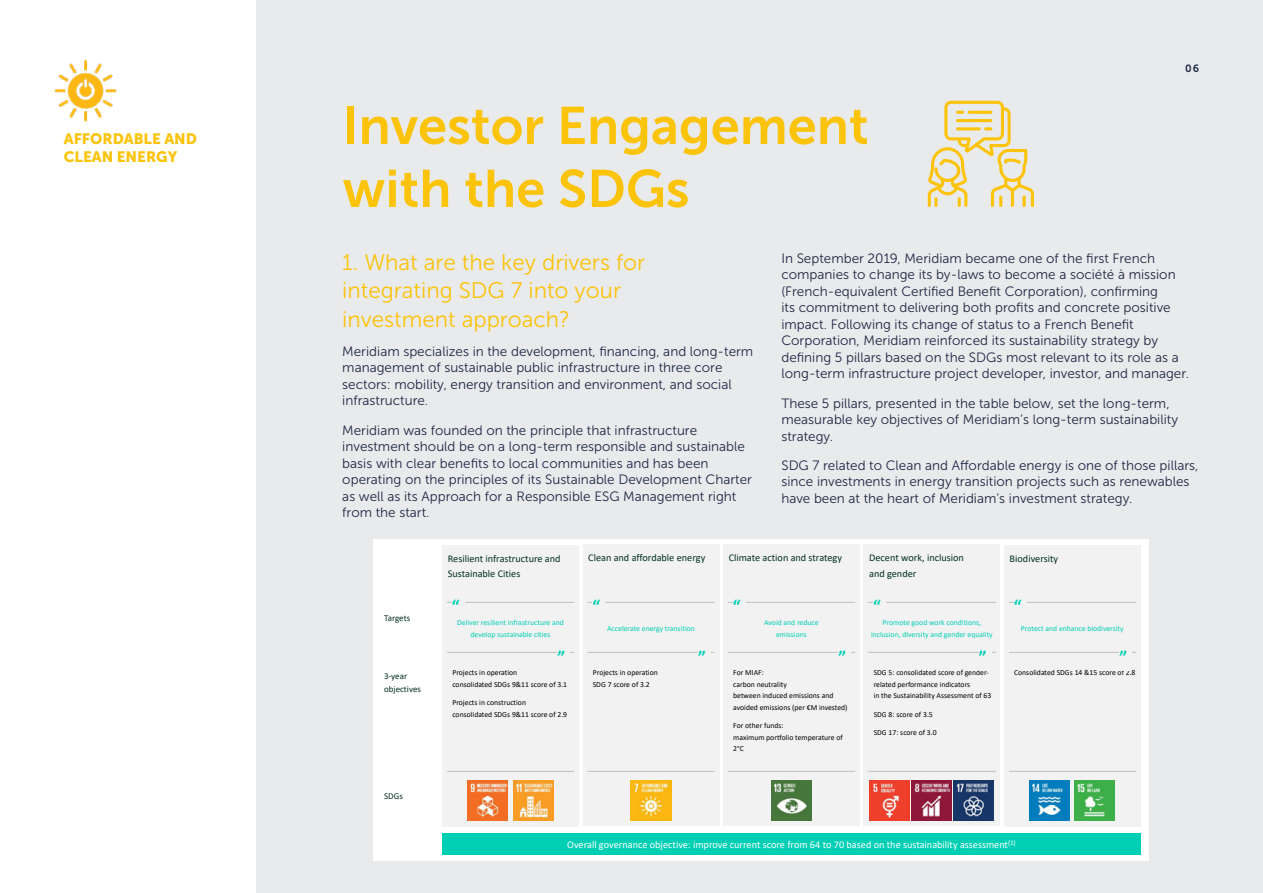
<style>
.page{position:relative;width:1263px;height:893px;background:#fff}
.page>*{position:absolute;margin:0;border:0;box-sizing:border-box;transform-origin:0 0}
.t1{font:52.5px/63px "Museo Sans 700";color:#fbc30a}
.t2{font:22.5px/28.5px "Museo Sans 300";color:#fbc30a}
.t3{font:700 18px "Calibri";color:#00cfb3}
.t4{font:15px/18px "Museo Sans 900";color:#fbc30a}
.t5{font:13.5px/16.5px "Museo Sans 300";color:#1f2945}
.t6{font:10.5px "Museo Sans 700";color:#1f2945}
.t7{font:10.2px/15.5px "Calibri";color:#052f26}
.t8{font:10.2px "Calibri";color:#fff}
.t9{font:9px/12.1px "Calibri";color:#052f26}
.t10{font:7.65px/11.6px "Calibri";color:#000}
.t11{font:7.65px/11.6px "Calibri";color:#00cfb3;text-align:center}
</style>
<div class="page">
<div style="left:257px;top:0;width:1006px;height:893px;background:#e9eaec"></div>
<svg style="left:928px;top:101px;width:106px;height:106px"></svg>
<img style="left:54px;top:59px;width:63px;height:63px">
<div style="left:373px;top:539px;width:775px;height:322px;background:#fff"></div>
<div style="left:442px;top:545px;width:137px;height:282px;background:#f2f2f2"></div>
<div style="left:583px;top:544px;width:136px;height:282px;background:#f2f2f2"></div>
<div style="left:723px;top:544px;width:137px;height:282px;background:#f2f2f2"></div>
<div style="left:864px;top:544px;width:136px;height:282px;background:#f2f2f2"></div>
<div style="left:1004px;top:545px;width:136px;height:282px;background:#f2f2f2"></div>
<img style="left:468px;top:780px;width:40px;height:40px">
<img style="left:513px;top:780px;width:40px;height:40px">
<img style="left:631px;top:780px;width:40px;height:40px">
<img style="left:771px;top:780px;width:40px;height:40px">
<img style="left:912px;top:780px;width:40px;height:40px">
<img style="left:954px;top:780px;width:40px;height:40px">
<img style="left:870px;top:780px;width:40px;height:40px">
<img style="left:1030px;top:780px;width:40px;height:40px">
<img style="left:1075px;top:780px;width:40px;height:40px">
<div style="left:442px;top:833px;width:698px;height:22px;background:#00cfb3"></div>
<hr style="left:447px;top:771px;width:127px;height:1px;background:#bfbfbf">
<hr style="left:587px;top:771px;width:128px;height:1px;background:#bfbfbf">
<hr style="left:728px;top:771px;width:127px;height:1px;background:#bfbfbf">
<hr style="left:868px;top:771px;width:128px;height:1px;background:#bfbfbf">
<hr style="left:1009px;top:771px;width:127px;height:1px;background:#bfbfbf">
<hr style="left:447px;top:602px;width:127px;height:1px;background:#bfbfbf">
<hr style="left:447px;top:652px;width:127px;height:1px;background:#bfbfbf">
<div style="left:452px;top:593px;width:12px;height:27px;background:#f2f2f2"></div>
<div style="left:557px;top:644px;width:13px;height:27px;background:#f2f2f2"></div>
<hr style="left:587px;top:602px;width:128px;height:1px;background:#bfbfbf">
<hr style="left:587px;top:652px;width:128px;height:1px;background:#bfbfbf">
<div style="left:592px;top:593px;width:13px;height:27px;background:#f2f2f2"></div>
<div style="left:698px;top:644px;width:12px;height:27px;background:#f2f2f2"></div>
<hr style="left:728px;top:602px;width:127px;height:1px;background:#bfbfbf">
<hr style="left:728px;top:652px;width:127px;height:1px;background:#bfbfbf">
<div style="left:733px;top:593px;width:12px;height:27px;background:#f2f2f2"></div>
<div style="left:838px;top:644px;width:13px;height:27px;background:#f2f2f2"></div>
<hr style="left:868px;top:602px;width:128px;height:1px;background:#bfbfbf">
<hr style="left:868px;top:652px;width:128px;height:1px;background:#bfbfbf">
<div style="left:873px;top:593px;width:13px;height:27px;background:#f2f2f2"></div>
<div style="left:979px;top:644px;width:12px;height:27px;background:#f2f2f2"></div>
<hr style="left:1009px;top:602px;width:127px;height:1px;background:#bfbfbf">
<hr style="left:1009px;top:652px;width:127px;height:1px;background:#bfbfbf">
<div style="left:1014px;top:593px;width:12px;height:27px;background:#f2f2f2"></div>
<div style="left:1119px;top:644px;width:13px;height:27px;background:#f2f2f2"></div>
<p class="t4" style="left:64px;top:129px;width:135px">AFFORDABLE AND<br>CLEAN ENERGY</p>
<h1 class="t1" style="left:342px;top:94px;width:528px">Investor Engagement with the SDGs</h1>
<p class="t6" style="left:1185px;top:62px;width:15px">06</p>
<h2 class="t2" style="left:342px;top:248px;width:304px">1. What are the key drivers for integrating SDG 7 into your investment approach?</h2>
<p class="t5" style="left:342px;top:343px;width:412px">Meridiam specializes in the development, financing, and long-term management of sustainable public infrastructure in three core sectors: mobility, energy transition and environment, and social infrastructure.</p>
<p class="t5" style="left:342px;top:422px;width:411px">Meridiam was founded on the principle that infrastructure investment should be on a long-term responsible and sustainable basis with clear benefits to local communities and has been operating on the principles of its Sustainable Development Charter as well as its Approach for a Responsible ESG Management right from the start.</p>
<p class="t5" style="left:781px;top:250px;width:409px">In September 2019, Meridiam became one of the first French companies to change its by-laws to become a société à mission (French-equivalent Certified Benefit Corporation), confirming<br>its commitment to delivering both profits and concrete positive impact. Following its change of status to a French Benefit Corporation, Meridiam reinforced its sustainability strategy by defining 5 pillars based on the SDGs most relevant to its role as a long-term infrastructure project developer, investor, and manager.</p>
<p class="t5" style="left:781px;top:395px;width:398px">These 5 pillars, presented in the table below, set the long-term, measurable key objectives of Meridiam’s long-term sustainability strategy.</p>
<p class="t5" style="left:781px;top:457px;width:419px">SDG 7 related to Clean and Affordable energy is one of those pillars, since investments in energy transition projects such as renewables have been at the heart of Meridiam’s investment strategy.</p>
<p class="t7" style="left:448px;top:550px;width:114px">Resilient infrastructure and<br>Sustainable Cities</p>
<p class="t7" style="left:588px;top:550px;width:119px">Clean and affordable energy</p>
<p class="t7" style="left:729px;top:550px;width:115px">Climate action and strategy</p>
<p class="t7" style="left:869px;top:550px;width:96px">Decent work, inclusion and gender</p>
<p class="t7" style="left:1009px;top:551px;width:50px">Biodiversity</p>
<h3 class="t3" style="left:452px;top:593px;width:9px">“</h3>
<h3 class="t3" style="left:592px;top:593px;width:9px">“</h3>
<h3 class="t3" style="left:733px;top:593px;width:9px">“</h3>
<h3 class="t3" style="left:873px;top:593px;width:9px">“</h3>
<h3 class="t3" style="left:1014px;top:593px;width:9px">“</h3>
<p class="t9" style="left:384px;top:612px;width:28px">Targets</p>
<p class="t11" style="left:457px;top:616px;width:108px">Deliver resilient infrastructure and develop sustainable cities</p>
<p class="t11" style="left:607px;top:622px;width:89px">Accelerate energy transition</p>
<p class="t11" style="left:764px;top:616px;width:56px">Avoid and reduce emissions</p>
<p class="t11" style="left:871px;top:616px;width:123px">Promote good work conditions, inclusion, diversity and gender equality</p>
<p class="t11" style="left:1021px;top:622px;width:104px">Protect and enhance biodiversity</p>
<h3 class="t3" style="left:558px;top:644px;width:9px">”</h3>
<h3 class="t3" style="left:698px;top:644px;width:9px">”</h3>
<h3 class="t3" style="left:838px;top:644px;width:9px">”</h3>
<h3 class="t3" style="left:979px;top:644px;width:9px">”</h3>
<h3 class="t3" style="left:1119px;top:644px;width:9px">”</h3>
<p class="t9" style="left:384px;top:670px;width:39px">3-year objectives</p>
<p class="t10" style="left:593px;top:666px;width:67px">Projects in operation<br>SDG 7 score of 3.2</p>
<p class="t10" style="left:733px;top:666px;width:116px">For MIAF:<br>carbon neutrality<br>between induced emissions and avoided emissions (per €M invested)</p>
<p class="t10" style="left:733px;top:720px;width:111px">For other funds:<br>maximum portfolio temperature of<br>2°C</p>
<p class="t10" style="left:452px;top:666px;width:116px">Projects in operation<br>consolidated SDGs 9&amp;11 score of 3.1</p>
<p class="t10" style="left:452px;top:697px;width:116px">Projects in construction consolidated SDGs 9&amp;11 score of 2.9</p>
<p class="t10" style="left:874px;top:666px;width:119px">SDG 5: consolidated score of gender&shy;related performance indicators<br>in the Sustainability Assessment of 63</p>
<p class="t10" style="left:874px;top:708px;width:61px">SDG 8: score of 3.5</p>
<p class="t10" style="left:874px;top:727px;width:65px">SDG 17: score of 3.0</p>
<p class="t10" style="left:1014px;top:666px;width:123px">Consolidated SDGs 14 &amp;15 score of 2.8</p>
<p class="t9" style="left:384px;top:790px;width:20px">SDGs</p>
<p class="t8" style="left:567px;top:838px;width:450px">Overall governance objective: improve current score from 64 to 70 based on the sustainability assessment<sup>(1)</sup></p>
</div>
